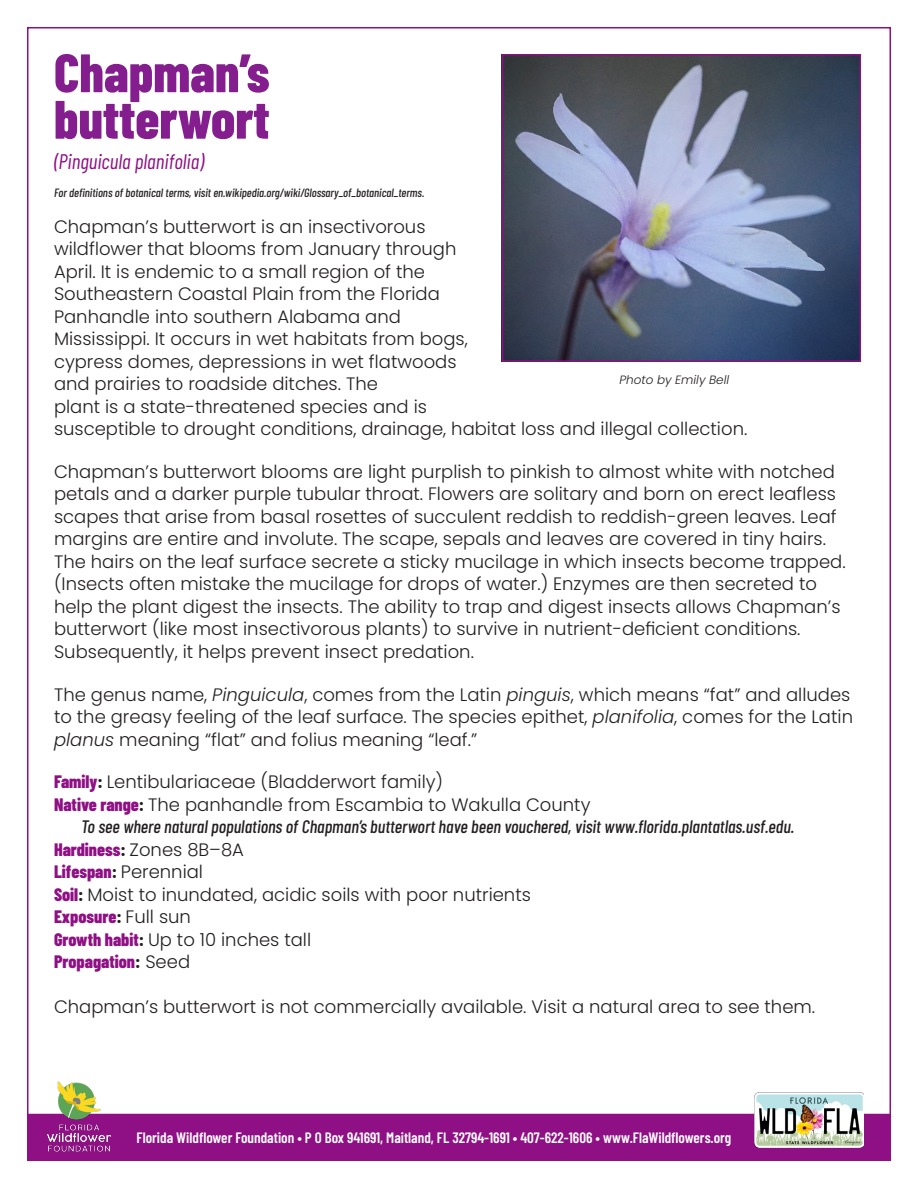
<style>
.page{position:relative;width:918px;height:1188px;background:#fff}
.page>*{position:absolute;margin:0;border:0;box-sizing:border-box;transform-origin:0 0}
.t1{font:800 54px/46.5px "Barlow Condensed";color:#841e8f}
.t2{font:italic 21px "Barlow Condensed";color:#8f0f84}
.t3{font:300 18px/22.5px "Poppins";color:#231f20}
.t4{font:italic 500 18px "Barlow Condensed";color:#231f20}
.t5{font:800 18px "Barlow Condensed";color:#8f0f84}
.t6{font:600 15px "Barlow Condensed";color:#fff}
.t7{font:italic 500 12px "Barlow Condensed";color:#231f20}
.t8{font:italic 300 12px "Poppins";color:#231f20}
.s1{font-style:italic}
.s2{font-family:"Barlow Condensed";font-weight:800;color:#8f0f84}
.s3{font-family:"Barlow Condensed";font-weight:800}
.s4{color:#231f20}
.s5{font-family:"Poppins";font-weight:300;color:#231f20}
</style>
<div class="page">
<div style="left:27px;top:1114px;width:864px;height:47px;background:#8f0f84"></div>
<img style="left:754px;top:1092px;width:110px;height:55px">
<img style="left:504px;top:56px;width:355px;height:304px">
<div style="left:502px;top:54px;width:359px;height:308px;border:1px solid #8f0f84"></div>
<img style="left:44px;top:1082px;width:70px;height:70px">
<p class="t1" style="left:54px;top:47px;width:217px">Chapman’s butterwort</p>
<p class="t2" style="left:54px;top:146px;width:151px">(Pinguicula planifolia)</p>
<p class="t7" style="left:54px;top:184px;width:372px">For definitions of botanical terms, visit en.wikipedia.org/wiki/Glossary_of_botanical_terms.</p>
<p class="t3" style="left:54px;top:215px;width:695px">Chapman’s butterwort is an insectivorous<br>wildflower that blooms from January through<br>April. It is endemic to a small region of the<br>Southeastern Coastal Plain from the Florida<br>Panhandle into southern Alabama and<br>Mississippi. It occurs in wet habitats from bogs,<br>cypress domes, depressions in wet flatwoods<br>and prairies to roadside ditches. The<br>plant is a state-threatened species and is<br>susceptible to drought conditions, drainage, habitat loss and illegal collection.</p>
<p class="t3" style="left:54px;top:460px;width:793px">Chapman’s butterwort blooms are light purplish to pinkish to almost white with notched petals and a darker purple tubular throat. Flowers are solitary and born on erect leafless scapes that arise from basal rosettes of succulent reddish to reddish-green leaves. Leaf margins are entire and involute. The scape, sepals and leaves are covered in tiny hairs.<br>The hairs on the leaf surface secrete a sticky mucilage in which insects become trapped. (Insects often mistake the mucilage for drops of water.) Enzymes are then secreted to help the plant digest the insects. The ability to trap and digest insects allows Chapman’s butterwort (like most insectivorous plants) to survive in nutrient-deficient conditions.<br>Subsequently, it helps prevent insect predation.</p>
<p class="t3" style="left:54px;top:683px;width:801px">The genus name, <span class="s1">Pinguicula</span>, comes from the Latin <span class="s1">pinguis</span>, which means “fat” and alludes to the greasy feeling of the leaf surface. The species epithet, <span class="s1">planifolia</span>, comes for the Latin <span class="s1">planus</span> meaning “flat” and folius meaning “leaf.”</p>
<p class="t3" style="left:54px;top:771px;width:391px"><span class="s2">Family</span><span class="s3">:</span> Lentibulariaceae (Bladderwort family)</p>
<p class="t3" style="left:54px;top:793px;width:538px"><span class="s2">Native range</span><span class="s3">:</span> The panhandle from Escambia to Wakulla County</p>
<p class="t4" style="left:81px;top:814px;width:715px">To see where natural populations of Chapman’s butterwort have been vouchered, visit www.florida.plantatlas.usf.edu.</p>
<p class="t3" style="left:54px;top:838px;width:191px"><span class="s2">Hardiness</span><span class="s3">:</span> Zones 8B–8A</p>
<p class="t3" style="left:54px;top:861px;width:151px"><span class="s2">Lifespan</span><span class="s3">:</span> Perennial</p>
<p class="t3" style="left:54px;top:883px;width:478px"><span class="s2">Soil</span><span class="s3">:</span> Moist to inundated, acidic soils with poor nutrients</p>
<p class="t5" style="left:54px;top:904px;width:138px">Exposure<span class="s4">:</span> <span class="s5">Full sun</span></p>
<p class="t3" style="left:54px;top:928px;width:259px"><span class="s2">Growth habit</span><span class="s3">:</span> Up to 10 inches tall</p>
<p class="t5" style="left:54px;top:949px;width:138px">Propagation<span class="s4">:</span> <span class="s5">Seed</span></p>
<p class="t3" style="left:54px;top:996px;width:763px">Chapman’s butterwort is not commercially available. Visit a natural area to see them.</p>
<p class="t8" style="left:619px;top:373px;width:111px">Photo by Emily Bell</p>
<p class="t6" style="left:137px;top:1127px;width:596px">Florida Wildflower Foundation • P O Box 941691, Maitland, FL 32794-1691 • 407-622-1606 • www.FlaWildflowers.org</p>
</div>
